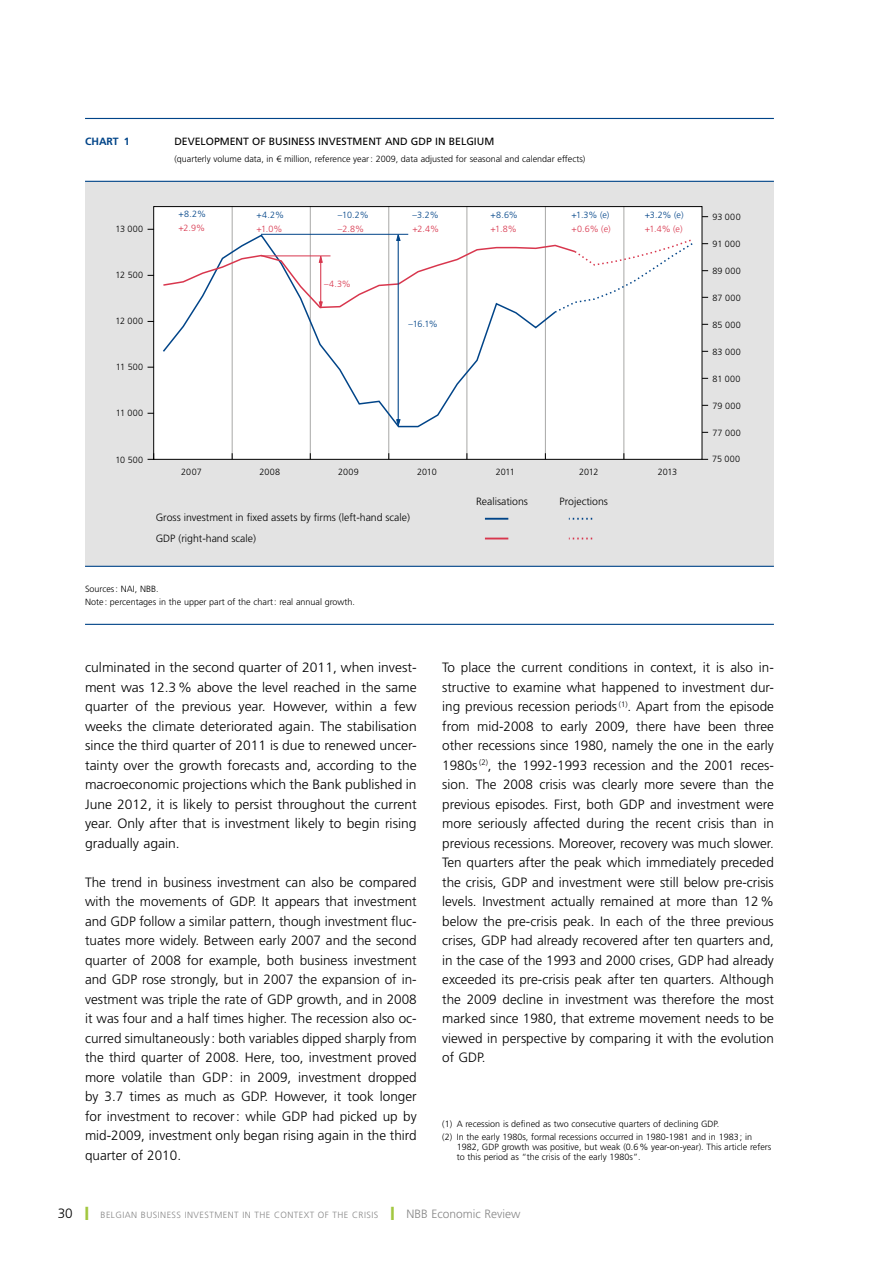
<style>
.page{position:relative;width:893px;height:1263px;background:#fff}
.page>*{position:absolute;margin:0;border:0;box-sizing:border-box;transform-origin:0 0}
.t1{font:300 13.5px/19.5px "Frutiger LT";color:#000;text-align:justify}
.t2{font:300 12px "Frutiger LT";color:#878787}
.t3{font:300 10.5px/21px "Frutiger LT";color:#000}
.t4{font:10.5px "Frutiger LT";color:#000}
.t5{font:700 10.5px "Frutiger LT";color:#048}
.t6{font:300 9px/12.8px "Frutiger LT";color:#000}
.t7{font:300 9px "Frutiger LT";letter-spacing:.05em;color:#878787}
.t8{font:300 9px "Frutiger LT";color:#048}
.t9{font:300 9px "Frutiger LT";color:#d8364d}
.s1{font-size:13.5px;color:#000}
.s2{color:#a2c740}
</style>
<div class="page">
<div style="left:85px;top:181px;width:689px;height:385px;background:#e3e3e3"></div>
<hr style="left:85px;top:118px;width:689px;height:1px;background:#048">
<hr style="left:85px;top:181px;width:689px;height:1px;background:#048">
<hr style="left:85px;top:566px;width:689px;height:1px;background:#048">
<hr style="left:85px;top:624px;width:689px;height:1px;background:#048">
<div style="left:154px;top:207px;width:548px;height:252px;background:#fff"></div>
<hr style="left:623px;top:206px;width:1px;height:253px;background:#a8a8a7">
<hr style="left:545px;top:206px;width:1px;height:253px;background:#a8a8a7">
<hr style="left:466px;top:206px;width:1px;height:253px;background:#a8a8a7">
<hr style="left:388px;top:206px;width:1px;height:253px;background:#a8a8a7">
<hr style="left:310px;top:206px;width:1px;height:253px;background:#a8a8a7">
<hr style="left:232px;top:206px;width:1px;height:253px;background:#a8a8a7">
<div style="left:153px;top:206px;width:549px;height:254px;border:1px solid #000"></div>
<svg style="left:485px;top:538px;width:23px;height:1px"></svg>
<hr style="left:485px;top:518px;width:23px;height:2px;background:#048">
<svg style="left:569px;top:538px;width:23px;height:1px"></svg>
<svg style="left:569px;top:518px;width:23px;height:2px"></svg>
<svg style="left:163px;top:232px;width:530px;height:197px"></svg>
<p class="t5" style="left:85px;top:135px;width:46px">Chart 1</p>
<p class="t4" style="left:174px;top:135px;width:245px">DEVELOPMENT OF BUSINESS INVESTMENT AND GDP</p>
<p class="t4" style="left:435px;top:135px;width:61px">IN BELGIUM</p>
<p class="t6" style="left:174px;top:152px;width:412px">(quarterly volume data, in € million, reference year: 2009, data adjusted for seasonal and calendar effects)</p>
<p class="t6" style="left:115px;top:222px;width:29px">13 000</p>
<p class="t6" style="left:116px;top:268px;width:29px">12 500</p>
<p class="t6" style="left:115px;top:315px;width:29px">12 000</p>
<p class="t6" style="left:116px;top:361px;width:29px">11 500</p>
<p class="t6" style="left:116px;top:407px;width:29px">11 000</p>
<p class="t8" style="left:178px;top:209px;width:29px">+8.2%</p>
<p class="t8" style="left:256px;top:210px;width:29px">+4.2%</p>
<p class="t8" style="left:338px;top:210px;width:32px">–10.2%</p>
<p class="t8" style="left:412px;top:210px;width:28px">–3.2%</p>
<p class="t8" style="left:490px;top:210px;width:29px">+8.6%</p>
<p class="t8" style="left:571px;top:210px;width:39px">+1.3% (e)</p>
<p class="t8" style="left:645px;top:210px;width:40px">+3.2% (e)</p>
<p class="t9" style="left:178px;top:223px;width:28px">+2.9%</p>
<p class="t9" style="left:256px;top:223px;width:28px">+1.0%</p>
<p class="t9" style="left:338px;top:223px;width:28px">–2.8%</p>
<p class="t9" style="left:412px;top:223px;width:28px">+2.4%</p>
<p class="t9" style="left:490px;top:223px;width:28px">+1.8%</p>
<p class="t9" style="left:571px;top:223px;width:41px">+0.6% (e)</p>
<p class="t9" style="left:645px;top:223px;width:39px">+1.4% (e)</p>
<p class="t9" style="left:324px;top:279px;width:28px">–4.3%</p>
<p class="t8" style="left:408px;top:318px;width:31px">–16.1%</p>
<p class="t6" style="left:115px;top:453px;width:29px">10 500</p>
<p class="t6" style="left:181px;top:466px;width:22px">2007</p>
<p class="t6" style="left:260px;top:466px;width:22px">2008</p>
<p class="t6" style="left:338px;top:466px;width:22px">2009</p>
<p class="t6" style="left:417px;top:466px;width:21px">2010</p>
<p class="t6" style="left:496px;top:466px;width:21px">2011</p>
<p class="t6" style="left:579px;top:466px;width:21px">2012</p>
<p class="t6" style="left:658px;top:466px;width:21px">2013</p>
<p class="t3" style="left:156px;top:507px;width:256px">Gross investment in fixed assets by firms (left-hand scale)<br>GDP (right-hand scale)</p>
<p class="t3" style="left:476px;top:491px;width:53px">Realisations</p>
<p class="t3" style="left:560px;top:491px;width:50px">Projections</p>
<p class="t6" style="left:85px;top:583px;width:272px">Sources: NAI, NBB.<br>Note: percentages in the upper part of the chart: real annual growth.</p>
<p class="t6" style="left:712px;top:211px;width:30px">93 000</p>
<p class="t6" style="left:712px;top:238px;width:30px">91 000</p>
<p class="t6" style="left:712px;top:265px;width:30px">89 000</p>
<p class="t6" style="left:712px;top:292px;width:30px">87 000</p>
<p class="t6" style="left:712px;top:319px;width:30px">85 000</p>
<p class="t6" style="left:712px;top:346px;width:30px">83 000</p>
<p class="t6" style="left:712px;top:372px;width:30px">81 000</p>
<p class="t6" style="left:712px;top:399px;width:30px">79 000</p>
<p class="t6" style="left:712px;top:426px;width:30px">77 000</p>
<p class="t6" style="left:712px;top:453px;width:30px">75 000</p>
<p class="t1" style="left:85px;top:658px;width:333px">culminated in the second quarter of 2011, when invest&shy;ment was 12.3% above the level reached in the same quarter of the previous year. H owever, within a few weeks the climate deteriorated again. The stabilisation since the third quarter of 2011 is due to renewed uncer&shy;tainty over the growth forecasts and, according to the macroeconomic projections which the Bank published in June 2012, it is likely to persist throughout the current year. Only after that is investment likely to begin rising gradually again.</p>
<p class="t1" style="left:85px;top:872px;width:333px">The trend in business investment can also be compared with the movements of GDP. It appears that investment and GDP</p>
<p class="t1" style="left:85px;top:911px;width:333px;text-indent:54px">follow a similar pattern, though investment fluc&shy;tuates more widely. Between early 2007 and the second quarter of 2008 for example, both business investment and GDP</p>
<p class="t1" style="left:85px;top:970px;width:333px;text-indent:57px">rose strongly, but in 2007 the expansion of in&shy;vestment was triple the rate of GDP</p>
<p class="t1" style="left:85px;top:989px;width:333px;text-indent:212px">growth, and in 2008 it was four and a half times higher. The recession also oc&shy;curred simultaneously : both variables dipped sharply from the third quarter of 2008. H ere, too, investment proved more volatile than GDP</p>
<p class="t1" style="left:85px;top:1067px;width:333px;text-indent:144px">: in 2009, investment dropped by 3.7 times as much as GDP. However, it took longer for investment to recover: while GDP</p>
<p class="t1" style="left:85px;top:1106px;width:333px;text-indent:228px">had picked up by mid-2009, investment only began rising again in the third quarter of 2010.</p>
<p class="t1" style="left:442px;top:658px;width:333px">To place the current conditions in context, it is also in&shy;structive to examine what happened to investment dur&shy;ing previous recession periods <sup>(1)</sup>. Apart from the episode from mid-2008 to early 2009, there have been three other recessions since 1980, namely the one in the early 1980s <sup>(2)</sup>, the 1992‑1993 recession and the 2001 reces&shy;sion. The 2008 crisis was clearly more severe than the previous episodes. First, both GDP</p>
<p class="t1" style="left:442px;top:794px;width:333px;text-indent:208px">and investment were more seriously affected during the recent crisis than in previous recessions. M oreover, recovery was much slower.<br>Ten quarters after the peak which immediately preceded the crisis, GDP</p>
<p class="t1" style="left:442px;top:872px;width:333px;text-indent:90px">and investment were still below pre-crisis levels. Investment actually remained at more than 12% below the pre-crisis peak. In each of the three previous crises, GDP</p>
<p class="t1" style="left:442px;top:931px;width:333px;text-indent:69px">had already recovered after ten quarters and, in the case of the 1993 and 2000 crises, GDP</p>
<p class="t1" style="left:442px;top:950px;width:333px;text-indent:265px">had already exceeded its pre-crisis peak after ten quarters. Although the 2009 decline in investment was therefore the most marked since 1980, that extreme movement needs to be viewed in perspective by comparing it with the evolution of GDP.</p>
<p class="t6" style="left:442px;top:1118px;width:311px">(1) A recession is defined as two consecutive quarters of declining GDP.<br>(2) In the early 1980s, formal recessions occurred in 1980-1981 and in 1983; in</p>
<p class="t6" style="left:457px;top:1140px;width:32px">1982, GDP</p>
<p class="t6" style="left:457px;top:1142px;width:316px;line-height:9.8px;text-indent:45px">growth was positive, but weak (0.6% year-on-year). This article refers to this period as “the crisis of the early 1980s”.</p>
<p class="t7" style="left:58px;top:1210px;width:71px"><span class="s1">30</span> <span class="s2">❙</span> Belgian</p>
<p class="t7" style="left:141px;top:1210px;width:18px">business</p>
<p class="t7" style="left:185px;top:1210px;width:6px">inves</p>
<p class="t7" style="left:209px;top:1210px;width:148px">tment in the context of the crisis</p>
<p class="t2" style="left:391px;top:1207px;width:131px"><span class="s2">❙</span> NBB Economic Review</p>
</div>
